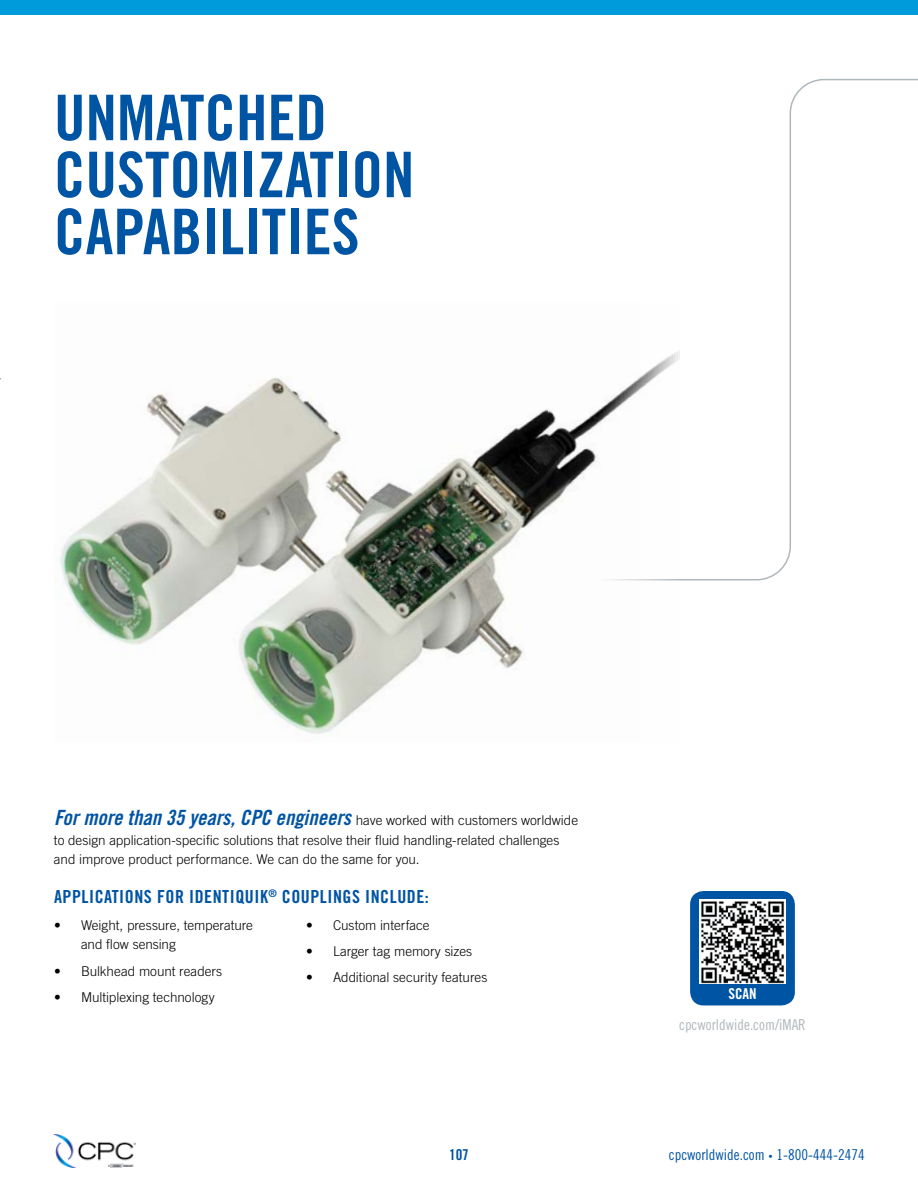
<style>
.page{position:relative;width:918px;height:1188px;background:#fff}
.page>*{position:absolute;margin:0;border:0;box-sizing:border-box;transform-origin:0 0}
.t1{font:63px/57px "Trade Gothic LT Pro Bd Cn 20";color:#0054a4}
.t2{font:18px "Trade Gothic LT Pro Bd Cn 20";letter-spacing:.03em;color:#0054a4}
.t3{font:15px "Trade Gothic LT Pro Cn 18";color:#0054a4}
.t4{font:15px "Trade Gothic LT Pro Cn 18";color:#b0b7bb}
.t5{font:15px "Trade Gothic LT Pro Bd Cn 20";color:#fff}
.t6{font:15px "Trade Gothic LT Pro Bd Cn 20";color:#0054a4}
.t7{font:300 13.5px/19.5px "Trade Gothic LT Pro";letter-spacing:-.005em;color:#000}
.s1{font-family:"Trade Gothic LT Pro Bd Cn 20 Obl";font-weight:400;font-size:21px;color:#0054a4}
.s2{font-family:"Trade Gothic LT Pro Bd Cn 20";font-size:22.5px}
</style>
<div class="page">
<img style="left:53px;top:1134px;width:83px;height:33px">
<div style="left:690px;top:891px;width:105px;height:114px;background:#0054a4;border-radius:14px"></div>
<img style="left:699px;top:899px;width:87px;height:85px">
<svg style="left:680px;top:78px;width:238px;height:503px"></svg>
<img style="left:59px;top:351px;width:621px;height:383px">
<div style="left:0;top:0;width:918px;height:15px;background:#009bdb"></div>
<h1 class="t1" style="left:54px;top:89px;width:362px">UNMATCHED<br>CUSTOMIZATION<br>CAPABILITIES</h1>
<p class="t7" style="left:54px;top:810px;width:526px"><span class="s1">For more than 35 years, CPC engineers</span> have worked with customers worldwide to design application-specific solutions that resolve their fluid handling-related challenges and improve product performance. We can do the same for you.</p>
<h2 class="t2" style="left:54px;top:885px;width:376px">APPLICATIONS FOR IDENTIQUIK<sup>®</sup> COUPLINGS INCLUDE:</h2>
<p class="t7" style="left:81px;top:915px;width:174px;text-indent:-27px">• Weight, pressure, temperature and flow sensing</p>
<p class="t7" style="left:54px;top:961px;width:170px">• Bulkhead mount readers</p>
<p class="t7" style="left:54px;top:987px;width:162px">• Multiplexing technology</p>
<p class="t7" style="left:306px;top:915px;width:125px">• Custom interface</p>
<p class="t7" style="left:306px;top:941px;width:168px">• Larger tag memory sizes</p>
<p class="t7" style="left:306px;top:968px;width:183px">• Additional security features</p>
<p class="t5" style="left:728px;top:985px;width:30px">SCAN</p>
<p class="t4" style="left:679px;top:1016px;width:128px">cpcworldwide.com/iMAR</p>
<p class="t6" style="left:449px;top:1145px;width:21px">107</p>
<p class="t3" style="left:669px;top:1146px;width:197px">cpcworldwide.com <span class="s2">·</span> 1-800-444-2474</p>
</div>
